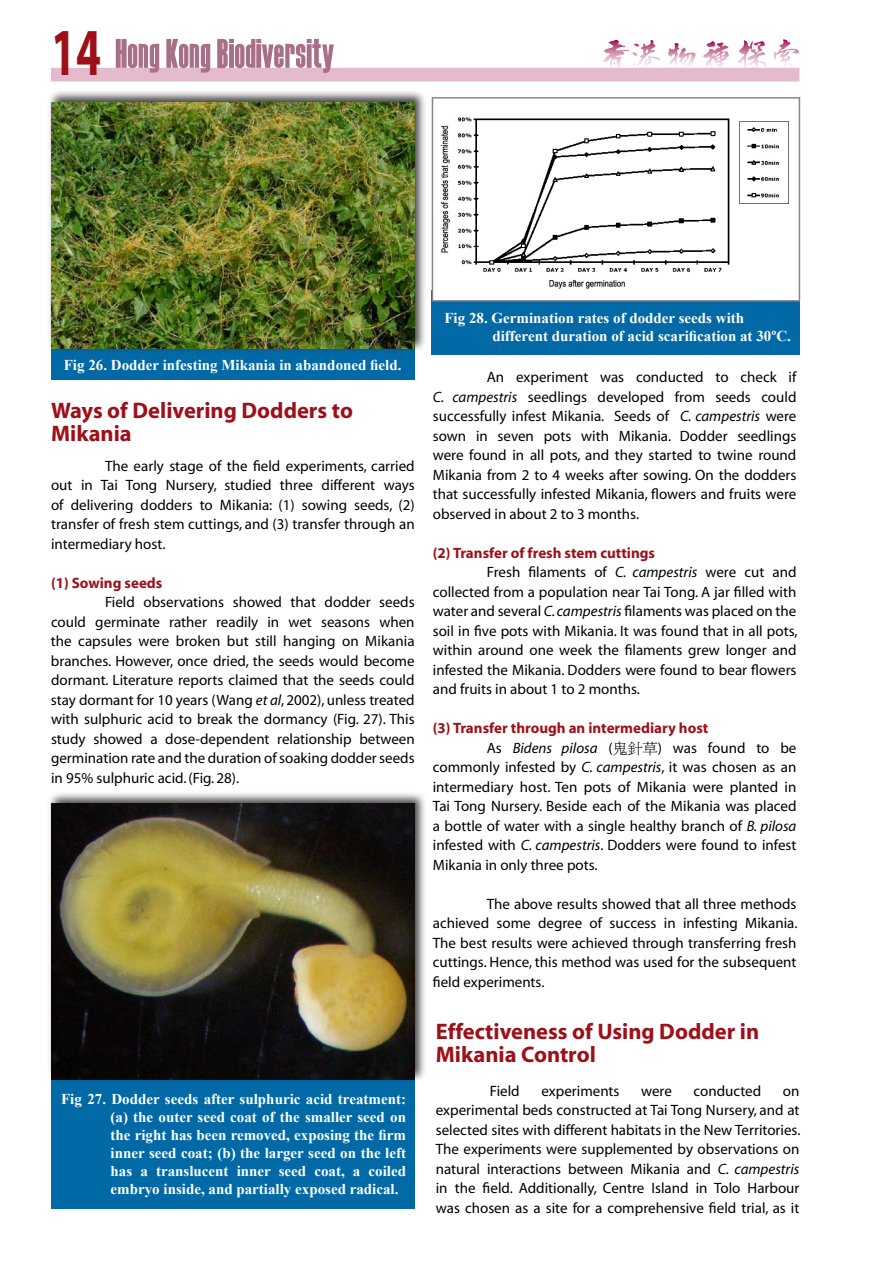
<style>
.page{position:relative;width:893px;height:1263px;background:#fff}
.page>*{position:absolute;margin:0;border:0;box-sizing:border-box;transform-origin:0 0}
.t1{font:700 67.5px "Myriad";color:#9e1019;scale:.67 1}
.t2{font:700 22.5px/22.5px "Myriad";color:#9e1019}
.t3{font:15px/19.5px "Myriad";color:#000;text-align:justify}
.t4{font:700 15px/18px "Times New Roman";color:#fff;text-align:justify}
.t5{font:700 15px "Myriad";color:#9e1019}
.s1{font-style:italic}
.s2{font-family:"P Ming Li U"}
</style>
<div class="page">
<div style="left:432px;top:290px;width:368px;height:65px;background:#0069a6"></div>
<svg style="left:602px;top:40px;width:59px;height:28px"></svg>
<svg style="left:668px;top:43px;width:28px;height:25px"></svg>
<svg style="left:703px;top:41px;width:27px;height:27px"></svg>
<svg style="left:737px;top:40px;width:29px;height:28px"></svg>
<svg style="left:774px;top:39px;width:25px;height:29px"></svg>
<div style="left:52px;top:69px;width:747px;height:12px;background:#e4bacd"></div>
<div style="left:51px;top:68px;width:748px;height:13px;border:2px solid #e4bacd"></div>
<svg style="left:116px;top:39px;width:43px;height:34px"></svg>
<svg style="left:166px;top:39px;width:44px;height:34px"></svg>
<svg style="left:217px;top:39px;width:117px;height:34px"></svg>
<div style="left:51px;top:334px;width:364px;height:46px;background:#0069a6"></div>
<div style="left:46px;top:89px;width:383px;height:265px;background:#000;opacity:.75"></div>
<img style="left:51px;top:102px;width:364px;height:247px">
<div style="left:51px;top:1069px;width:364px;height:140px;background:#0069a6"></div>
<div style="left:46px;top:790px;width:383px;height:295px;background:#000;opacity:.75"></div>
<img style="left:51px;top:804px;width:364px;height:275px">
<img style="left:435px;top:117px;width:362px;height:182px">
<div style="left:432px;top:97px;width:368px;height:205px;border:2px solid #878889"></div>
<h1 class="t1" style="left:51px;top:18px;width:76px">14</h1>
<p class="t4" style="left:64px;top:355px;width:339px">Fig 26. Dodder infesting Mikania in abandoned field.</p>
<h2 class="t2" style="left:51px;top:400px;width:303px">Ways of Delivering Dodders to<br>Mikania</h2>
<p class="t3" style="left:51px;top:456px;width:365px;text-indent:54px">The early stage of the field experiments, carried out in Tai Tong Nursery, studied three different ways of delivering dodders to Mikania: (1) sowing seeds, (2) transfer of fresh stem cuttings, and (3) transfer through an intermediary host.</p>
<p class="t5" style="left:51px;top:575px;width:113px">(1) Sowing seeds</p>
<p class="t3" style="left:51px;top:593px;width:365px;text-indent:54px">Field observations showed that dodder seeds could germinate rather readily in wet seasons when the capsules were broken but still hanging on Mikania branches. However, once dried, the seeds would become dormant. Literature reports claimed that the seeds could stay dormant for 10 years (Wang <span class="s1">et al</span>, 2002), unless treated with sulphuric acid to break the dormancy (Fig. 27). This study showed a dose-dependent relationship between germination rate and the duration of soaking dodder seeds in 95% sulphuric acid.(Fig. 28).</p>
<p class="t4" style="left:111px;top:1089px;width:297px;text-indent:-50px">Fig 27. Dodder seeds after sulphuric acid treatment: (a) the outer seed coat of the smaller seed on the right has been removed, exposing the firm inner seed coat; (b) the larger seed on the left has a translucent inner seed coat, a coiled embryo inside, and partially exposed radical.</p>
<p class="t4" style="left:492px;top:309px;width:300px;text-indent:-48px">Fig 28. Germination rates of dodder seeds with different duration of acid scarification at 30ºC.</p>
<p class="t3" style="left:433px;top:368px;width:365px;text-indent:54px">An experiment was conducted to check if <span class="s1">C. campestris</span> seedlings developed from seeds could successfully infest Mikania. Seeds of <span class="s1">C. campestris</span> were sown in seven pots with Mikania. Dodder seedlings were found in all pots, and they started to twine round Mikania from 2 to 4 weeks after sowing. On the dodders that successfully infested Mikania, flowers and fruits were observed in about 2 to 3 months.</p>
<p class="t5" style="left:433px;top:545px;width:224px">(2) Transfer of fresh stem cuttings</p>
<p class="t3" style="left:487px;top:563px;width:311px">Fresh filaments of <span class="s1">C. campestris</span> were cut and</p>
<p class="t3" style="left:433px;top:583px;width:365px">collected from a population near Tai Tong. A jar filled with</p>
<p class="t3" style="left:433px;top:602px;width:365px">water and several <span class="s1">C. campestris</span> filaments was placed on the</p>
<p class="t3" style="left:433px;top:622px;width:366px">soil in five pots with Mikania. It was found that in all pots,</p>
<p class="t3" style="left:433px;top:641px;width:365px">within around one week the filaments grew longer and</p>
<p class="t3" style="left:433px;top:661px;width:365px">infested the Mikania. Dodders were found to bear flowers</p>
<p class="t3" style="left:433px;top:680px;width:209px">and fruits in about 1 to 2 months.</p>
<p class="t5" style="left:433px;top:720px;width:277px">(3) Transfer through an intermediary host</p>
<p class="t3" style="left:487px;top:739px;width:311px">As <span class="s1">Bidens pilosa</span> (<span class="s2">鬼針草</span>) was found to be</p>
<p class="t3" style="left:433px;top:758px;width:365px">commonly infested by <span class="s1">C. campestris</span>, it was chosen as an</p>
<p class="t3" style="left:433px;top:778px;width:365px">intermediary host. Ten pots of Mikania were planted in</p>
<p class="t3" style="left:433px;top:797px;width:365px">Tai Tong Nursery. Beside each of the Mikania was placed</p>
<p class="t3" style="left:433px;top:817px;width:365px">a bottle of water with a single healthy branch of <span class="s1">B. pilosa</span></p>
<p class="t3" style="left:433px;top:836px;width:365px">infested with <span class="s1">C. campestris</span>. Dodders were found to infest</p>
<p class="t3" style="left:433px;top:856px;width:166px">Mikania in only three pots.</p>
<p class="t3" style="left:433px;top:895px;width:366px;text-indent:54px">The above results showed that all three methods achieved some degree of success in infesting Mikania.<br>The best results were achieved through transferring fresh cuttings. Hence, this method was used for the subsequent field experiments.</p>
<h2 class="t2" style="left:436px;top:1021px;width:325px">Effectiveness of Using Dodder in<br>Mikania Control</h2>
<p class="t3" style="left:490px;top:1081px;width:31px">Field</p>
<p class="t3" style="left:541px;top:1081px;width:80px">experiments</p>
<p class="t3" style="left:641px;top:1081px;width:32px">were</p>
<p class="t3" style="left:694px;top:1081px;width:69px">conducted</p>
<p class="t3" style="left:436px;top:1081px;width:366px;text-indent:347px">on experimental beds constructed at Tai Tong Nursery, and at selected sites with different habitats in the New Territories.<br>The experiments were supplemented by observations on natural interactions between Mikania and <span class="s1">C. campestris </span>in the field. Additionally, Centre Island in Tolo Harbour was chosen as a site for a comprehensive field trial, as it</p>
</div>
